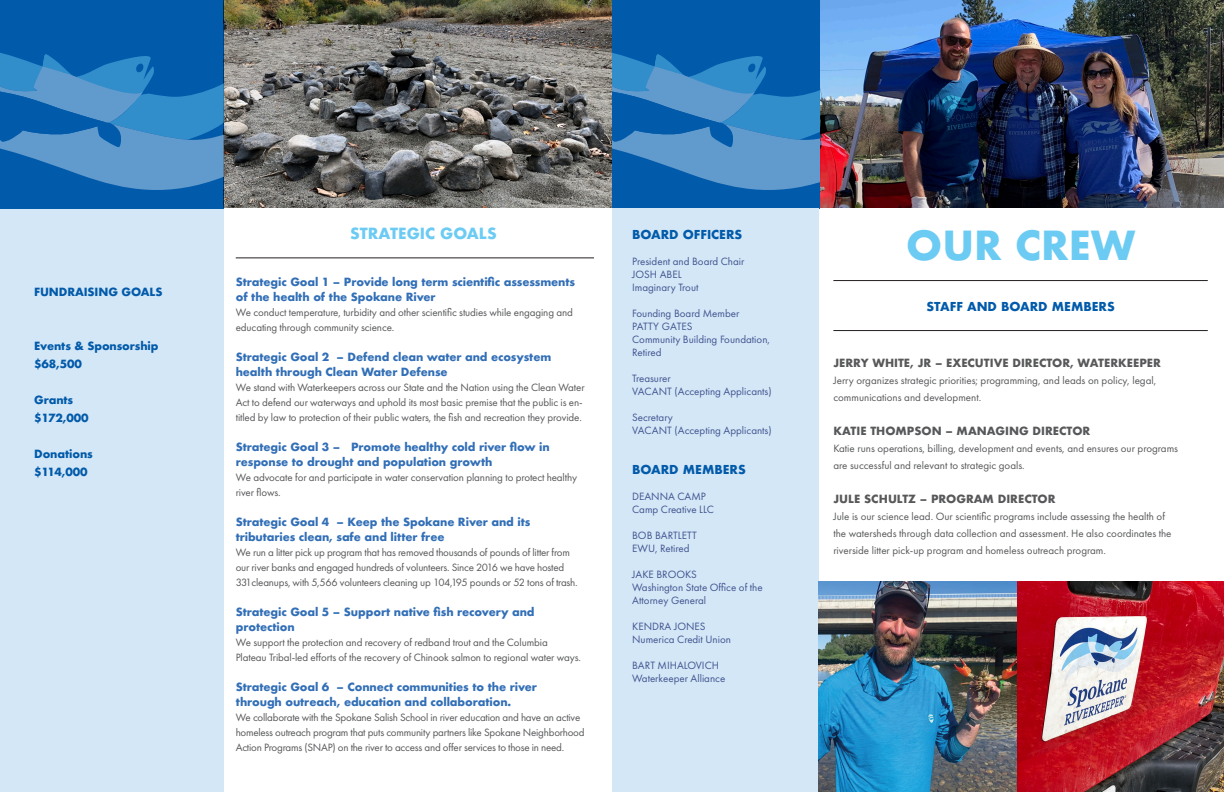
<style>
.page{position:relative;width:1224px;height:792px;background:#fff}
.page>*{position:absolute;margin:0;border:0;box-sizing:border-box;transform-origin:0 0}
.t1{font:700 39px "Futura";color:#6ccbf3}
.t2{font:700 15px "Futura";color:#6ccbf3}
.t3{font:700 12px "Futura";color:#015aaa}
.t4{font:11px/15px "Futura PT";letter-spacing:-.01em;color:#57585a}
.t5{font:700 11px/15px "Futura";letter-spacing:-.01em;color:#326fb7}
.t6{font:11px/13px "Futura PT";color:#415490}
.t7{font:700 11px "Futura";color:#57585a}
.t8{font:700 11px/18px "Futura";letter-spacing:-.01em;color:#015aaa}
</style>
<div class="page">
<img style="left:819px;top:0;width:405px;height:208px">
<div style="left:612px;top:0;width:207px;height:208px;background:#015aaa"></div>
<div style="left:612px;top:208px;width:207px;height:584px;background:#d4e7f6"></div>
<div style="left:0;top:208px;width:223px;height:584px;background:#d4e7f6"></div>
<div style="left:0;top:0;width:223px;height:208px;background:#015aaa"></div>
<img style="left:818px;top:582px;width:406px;height:210px">
<img style="left:223px;top:0;width:389px;height:207px">
<svg style="left:612px;top:53px;width:207px;height:137px"></svg>
<hr style="left:833px;top:280px;width:375px;height:1px;background:#231f20">
<hr style="left:833px;top:330px;width:375px;height:1px;background:#231f20">
<svg style="left:0;top:53px;width:223px;height:137px"></svg>
<hr style="left:236px;top:258px;width:358px;height:1px;background:#231f20">
<p class="t8" style="left:34px;top:283px;width:130px">FUNDRAISING GOALS</p>
<p class="t8" style="left:34px;top:337px;width:126px">Events &amp; Sponsorship $68,500</p>
<p class="t8" style="left:34px;top:391px;width:56px">Grants $172,000</p>
<p class="t8" style="left:34px;top:445px;width:60px">Donations $114,000</p>
<p class="t2" style="left:350px;top:223px;width:148px">STRATEGIC GOALS</p>
<p class="t1" style="left:906px;top:217px;width:231px">OUR CREW</p>
<p class="t5" style="left:236px;top:274px;width:341px">Strategic Goal 1 – Provide long term scientific assessments of the health of the Spokane River</p>
<p class="t4" style="left:236px;top:305px;width:339px">We conduct temperature, turbidity and other scientific studies while engaging and educating through community science.</p>
<p class="t5" style="left:236px;top:349px;width:317px">Strategic Goal 2 – Defend clean water and ecosystem health through Clean Water Defense</p>
<p class="t4" style="left:236px;top:380px;width:350px">We stand with Waterkeepers across our State and the Nation using the Clean Water<br>Act to defend our waterways and uphold its most basic premise that the public is en&shy;titled by law to protection of their public waters, the fish and recreation they provide.</p>
<p class="t5" style="left:236px;top:439px;width:316px">Strategic Goal 3 – Promote healthy cold river flow in response to drought and population growth</p>
<p class="t4" style="left:236px;top:470px;width:343px">We advocate for and participate in water conservation planning to protect healthy river flows.</p>
<p class="t5" style="left:236px;top:514px;width:296px">Strategic Goal 4 – Keep the Spokane River and its tributaries clean, safe and litter free</p>
<p class="t4" style="left:236px;top:545px;width:343px">We run a litter pick up program that has removed thousands of pounds of litter from our river banks and engaged hundreds of volunteers. Since 2016 we have hosted<br>331cleanups, with 5,566 volunteers cleaning up 104,195 pounds or 52 tons of trash.</p>
<p class="t5" style="left:236px;top:604px;width:300px">Strategic Goal 5 – Support native fish recovery and protection</p>
<p class="t4" style="left:236px;top:635px;width:347px">We support the protection and recovery of redband trout and the Columbia<br>Plateau Tribal-led efforts of the recovery of Chinook salmon to regional water ways.</p>
<p class="t5" style="left:236px;top:679px;width:303px">Strategic Goal 6 – Connect communities to the river through outreach, education and collaboration.</p>
<p class="t4" style="left:236px;top:710px;width:350px">We collaborate with the Spokane Salish School in river education and have an active homeless outreach program that puts community partners like Spokane Neighborhood<br>Action Programs (SNAP) on the river to access and offer services to those in need.</p>
<p class="t3" style="left:632px;top:226px;width:112px">BOARD OFFICERS</p>
<p class="t6" style="left:632px;top:255px;width:114px">President and Board Chair</p>
<p class="t6" style="left:632px;top:268px;width:51px">JOSH ABEL</p>
<p class="t6" style="left:632px;top:281px;width:68px">Imaginary Trout</p>
<p class="t6" style="left:632px;top:307px;width:109px">Founding Board Member</p>
<p class="t6" style="left:632px;top:320px;width:62px">PATTY GATES</p>
<p class="t6" style="left:632px;top:333px;width:139px">Community Building Foundation,</p>
<p class="t6" style="left:632px;top:346px;width:31px">Retired</p>
<p class="t6" style="left:632px;top:372px;width:40px">Treasurer</p>
<p class="t6" style="left:632px;top:385px;width:141px">VACANT (Accepting Applicants)</p>
<p class="t6" style="left:632px;top:411px;width:42px">Secretary</p>
<p class="t6" style="left:632px;top:424px;width:141px">VACANT (Accepting Applicants)</p>
<p class="t3" style="left:632px;top:461px;width:115px">BOARD MEMBERS</p>
<p class="t6" style="left:632px;top:490px;width:75px">DEANNA CAMP</p>
<p class="t6" style="left:632px;top:503px;width:83px">Camp Creative LLC</p>
<p class="t6" style="left:632px;top:529px;width:66px">BOB BARTLETT</p>
<p class="t6" style="left:632px;top:542px;width:59px">EWU, Retired</p>
<p class="t6" style="left:632px;top:568px;width:66px">JAKE BROOKS</p>
<p class="t6" style="left:632px;top:581px;width:132px">Washington State Office of the<br>Attorney General</p>
<p class="t6" style="left:632px;top:620px;width:75px">KENDRA JONES</p>
<p class="t6" style="left:632px;top:633px;width:100px">Numerica Credit Union</p>
<p class="t6" style="left:632px;top:659px;width:88px">BART MIHALOVICH</p>
<p class="t6" style="left:632px;top:672px;width:95px">Waterkeeper Alliance</p>
<p class="t3" style="left:926px;top:298px;width:190px">STAFF AND BOARD MEMBERS</p>
<p class="t7" style="left:833px;top:355px;width:329px">JERRY WHITE, JR – EXECUTIVE DIRECTOR, WATERKEEPER</p>
<p class="t4" style="left:833px;top:373px;width:324px">Jerry organizes strategic priorities; programming, and leads on policy, legal,</p>
<p class="t4" style="left:833px;top:390px;width:149px">communications and development.</p>
<p class="t7" style="left:833px;top:423px;width:258px">KATIE THOMPSON – MANAGING DIRECTOR</p>
<p class="t4" style="left:833px;top:441px;width:346px">Katie runs operations, billing, development and events, and ensures our programs</p>
<p class="t4" style="left:833px;top:458px;width:193px">are successful and relevant to strategic goals.</p>
<p class="t7" style="left:833px;top:491px;width:224px">JULE SCHULTZ – PROGRAM DIRECTOR</p>
<p class="t4" style="left:833px;top:509px;width:333px">Jule is our science lead. Our scientific programs include assessing the health of</p>
<p class="t4" style="left:833px;top:526px;width:340px">the watersheds through data collection and assessment. He also coordinates the</p>
<p class="t4" style="left:833px;top:543px;width:274px">riverside litter pick-up program and homeless outreach program.</p>
</div>
